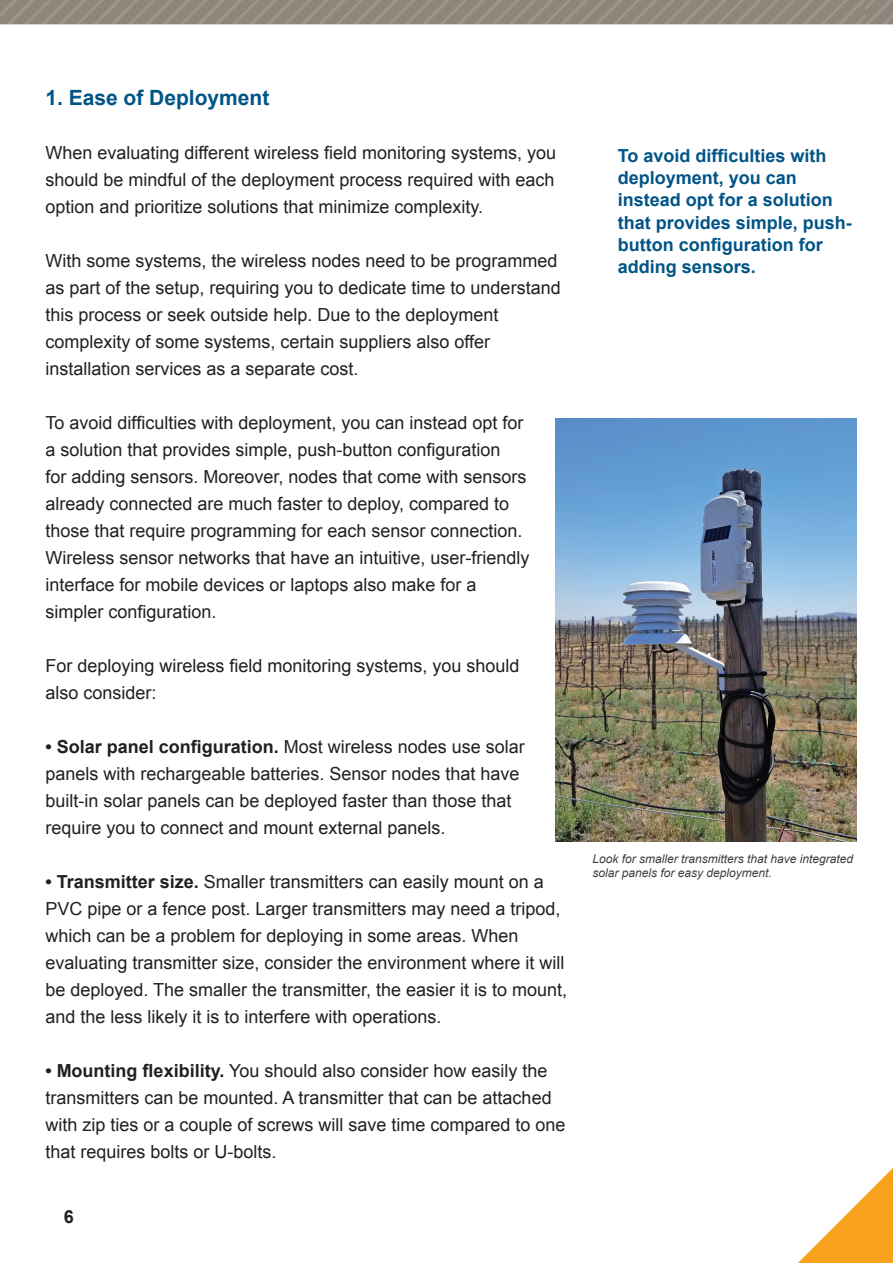
<style>
.page{position:relative;width:893px;height:1263px;background:#fff}
.page>*{position:absolute;margin:0;border:0;box-sizing:border-box;transform-origin:0 0}
.t1{font:700 21px "Arial";color:#015486}
.t2{font:18px/27px "Arial";color:#231f20}
.t3{font:700 18px/22.2px "Arial";color:#015486}
.t4{font:700 18px "Arial";color:#231f20}
.t5{font:italic 12px/14.4px "Arial";color:#3e3e3f}
.s1{font-weight:700}
</style>
<div class="page">
<img style="left:0;top:0;width:865px;height:25px">
<img style="left:865px;top:0;width:28px;height:25px">
<svg style="left:798px;top:1168px;width:95px;height:95px"></svg>
<img style="left:555px;top:418px;width:301px;height:424px">
<p class="t1" style="left:45px;top:84px;width:226px">1. Ease of Deployment</p>
<p class="t2" style="left:45px;top:139px;width:512px;text-align:justify">When evaluating different wireless field monitoring systems, you should be mindful of the deployment process required with each option and prioritize solutions that minimize complexity.</p>
<p class="t2" style="left:45px;top:247px;width:517px">With some systems, the wireless nodes need to be programmed as part of the setup, requiring you to dedicate time to understand this process or seek outside help. Due to the deployment complexity of some systems, certain suppliers also offer installation services as a separate cost.</p>
<p class="t2" style="left:45px;top:409px;width:486px">To avoid difficulties with deployment, you can instead opt for a solution that provides simple, push-button configuration<br>for adding sensors. Moreover, nodes that come with sensors already connected are much faster to deploy, compared to those that require programming for each sensor connection.<br>Wireless sensor networks that have an intuitive, user-friendly interface for mobile devices or laptops also make for a simpler configuration.</p>
<p class="t2" style="left:45px;top:652px;width:476px">For deploying wireless field monitoring systems, you should also consider:</p>
<p class="t2" style="left:45px;top:733px;width:481px"><span class="s1">• Solar panel configuration.</span> Most wireless nodes use solar panels with rechargeable batteries. Sensor nodes that have built-in solar panels can be deployed faster than those that require you to connect and mount external panels.</p>
<p class="t2" style="left:45px;top:868px;width:523px"><span class="s1">• Transmitter size.</span> Smaller transmitters can easily mount on a PVC pipe or a fence post. Larger transmitters may need a tripod, which can be a problem for deploying in some areas. When evaluating transmitter size, consider the environment where it will be deployed. The smaller the transmitter, the easier it is to mount, and the less likely it is to interfere with operations.</p>
<p class="t2" style="left:45px;top:1057px;width:522px"><span class="s1">• Mounting flexibility.</span> You should also consider how easily the transmitters can be mounted. A transmitter that can be attached with zip ties or a couple of screws will save time compared to one that requires bolts or U-bolts.</p>
<p class="t4" style="left:64px;top:1205px;width:12px">6</p>
<p class="t3" style="left:618px;top:145px;width:236px">To avoid difficulties with deployment, you can instead opt for a solution that provides simple, push&shy;button configuration for adding sensors.</p>
<p class="t5" style="left:592px;top:851px;width:262px">Look for smaller transmitters that have integrated solar panels for easy deployment.</p>
</div>
